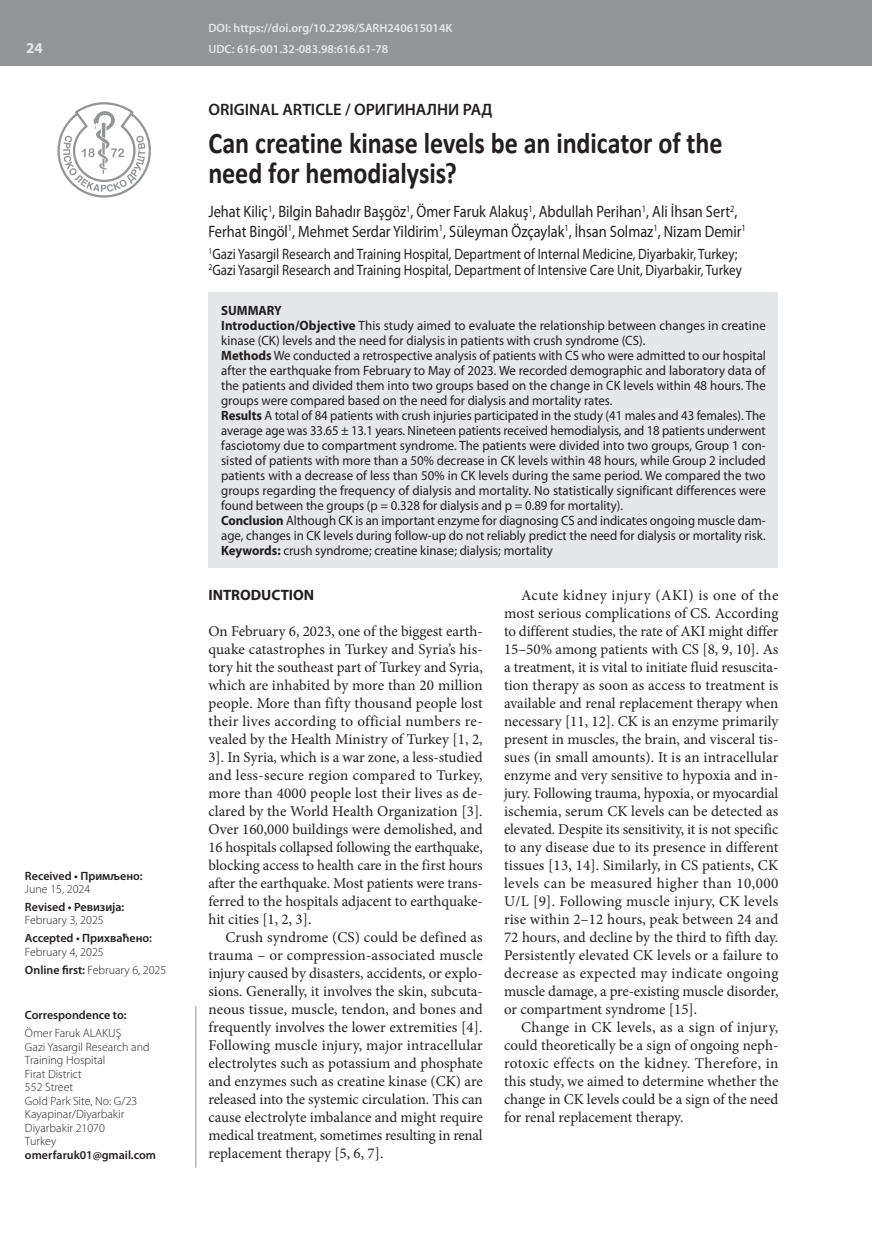
<style>
.page{position:relative;width:872px;height:1234px;background:#fff}
.page>*{position:absolute;margin:0;border:0;box-sizing:border-box;transform-origin:0 0}
.t1{font:700 30px/30px "Calibri";letter-spacing:-.005em;color:#231f20;scale:.87 1}
.t2{font:16.5px/19.5px "Myriad Pro";color:#231f20;scale:.87 1}
.t3{font:600 16.5px "Myriad Pro";color:#231f20}
.t4{font:15px/18px "Minion Pro";letter-spacing:-.005em;color:#231f20;text-align:justify}
.t5{font:15px/15.8px "Myriad Pro";color:#231f20;scale:.87 1}
.t6{font:700 15px "Myriad Pro";color:#231f20}
.t7{font:700 15px "Myriad Pro";color:#e6e7e9}
.t8{font:13.5px/15px "Myriad Pro";color:#231f20;scale:.96 1}
.t9{font:300 12px/13.5px "Myriad Pro";color:#231f20}
.t10{font:600 12px "Myriad Pro";color:#231f20}
.t11{font:600 12px/21.3px "Myriad Pro";color:#e6e7e9}
.s1{font-weight:600}
.s2{font-weight:700}
</style>
<div class="page">
<div style="left:0;top:0;width:872px;height:66px;background:#939598"></div>
<svg style="left:57px;top:102px;width:94px;height:95px"></svg>
<hr style="left:196px;top:1005px;width:1px;height:162px;background:#939598">
<div style="left:208px;top:292px;width:570px;height:275px;background:#e6e7e9"></div>
<p class="t7" style="left:26px;top:38px;width:18px">24</p>
<p class="t10" style="left:25px;top:867px;width:119px">Received • Примљено:</p>
<p class="t9" style="left:25px;top:882px;width:67px">June 15, 2024</p>
<p class="t10" style="left:25px;top:899px;width:101px">Revised • Ревизија:</p>
<p class="t9" style="left:25px;top:913px;width:80px">February 3, 2025</p>
<p class="t10" style="left:25px;top:930px;width:129px">Accepted • Прихваћено:</p>
<p class="t9" style="left:25px;top:942px;width:143px;line-height:17.7px">February 4, 2025<br><span class="s1">Online first:</span> February 6, 2025</p>
<p class="t10" style="left:25px;top:1007px;width:103px">Correspondence to:</p>
<p class="t9" style="left:25px;top:1026px;width:126px">Ömer Faruk ALAKUŞ<br>Gazi Yasargil Research and<br>Training Hospital<br>Firat District<br>552 Street<br>Gold Park Site, No: G/23<br>Kayapinar/Diyarbakir<br>Diyarbakir 21070<br>Turkey</p>
<p class="t10" style="left:25px;top:1146px;width:132px">omerfaruk01@gmail.com</p>
<p class="t11" style="left:208px;top:17px;width:245px">DOI: https://doi.org/10.2298/SARH240615014K<br>UDC: 616-001.32-083.98:616.61-78</p>
<p class="t3" style="left:208px;top:98px;width:286px">ORIGINAL ARTICLE / ОРИГИНАЛНИ РАД</p>
<h1 class="t1" style="left:208px;top:128px;width:592px">Can creatine kinase levels be an indicator of the need for hemodialysis?</h1>
<p class="t2" style="left:208px;top:202px;width:619px">Jehat Kiliç<sup>1</sup>, Bilgin Bahadır Başgöz<sup>1</sup>, Ömer Faruk Alakuş<sup>1</sup>, Abdullah Perihan<sup>1</sup>, Ali İhsan Sert<sup>2</sup>,<br>Ferhat Bingöl<sup>1</sup>, Mehmet Serdar Yildirim<sup>1</sup>, Süleyman Özçaylak<sup>1</sup>, İhsan Solmaz<sup>1</sup>, Nizam Demir<sup>1</sup></p>
<p class="t5" style="left:208px;top:246px;width:614px"><sup>1</sup>Gazi Yasargil Research and Training Hospital, Department of Internal Medicine, Diyarbakir, Turkey;<br><sup>2</sup>Gazi Yasargil Research and Training Hospital, Department of Intensive Care Unit, Diyarbakir, Turkey</p>
<p class="t8" style="left:221px;top:302px;width:569px"><span class="s2">SUMMARY<br>Introduction/Objective</span> This study aimed to evaluate the relationship between changes in creatine kinase (CK) levels and the need for dialysis in patients with crush syndrome (CS).<br><span class="s2">Methods</span> We conducted a retrospective analysis of patients with CS who were admitted to our hospital after the earthquake from February to May of 2023. We recorded demographic and laboratory data of the patients and divided them into two groups based on the change in CK levels within 48 hours. The groups were compared based on the need for dialysis and mortality rates.<br><span class="s2">Results</span> A total of 84 patients with crush injuries participated in the study (41 males and 43 females). The average age was 33.65 ± 13.1 years. Nineteen patients received hemodialysis, and 18 patients underwent fasciotomy due to compartment syndrome. The patients were divided into two groups, Group 1 con&shy;sisted of patients with more than a 50% decrease in CK levels within 48 hours, while Group 2 included patients with a decrease of less than 50% in CK levels during the same period. We compared the two groups regarding the frequency of dialysis and mortality. No statistically significant differences were found between the groups (p = 0.328 for dialysis and p = 0.89 for mortality).<br><span class="s2">Conclusion</span> Although CK is an important enzyme for diagnosing CS and indicates ongoing muscle dam&shy;age, changes in CK levels during follow-up do not reliably predict the need for dialysis or mortality risk.<br><span class="s2">Keywords:</span> crush syndrome; creatine kinase; dialysis; mortality</p>
<p class="t6" style="left:208px;top:585px;width:107px">INTRODUCTION</p>
<p class="t4" style="left:208px;top:622px;width:276px">On February 6, 2023, one of the biggest earth&shy;quake catastrophes in Turkey and Syria’s his&shy;tory hit the southeast part of Turkey and Syria, which are inhabited by more than 20 million people. More than fifty thousand people lost their lives according to official numbers re&shy;vealed by the Health Ministry of Turkey [1, 2, 3]. In Syria, which is a war zone, a less-studied and less-secure region compared to Turkey, more than 4000 people lost their lives as de&shy;clared by the World Health Organization [3].<br>Over 160,000 buildings were demolished, and 16 hospitals collapsed following the earthquake, blocking access to health care in the first hours after the earthquake. Most patients were trans&shy;ferred to the hospitals adjacent to earthquake&shy;hit cities [1, 2, 3].</p>
<p class="t4" style="left:208px;top:928px;width:276px;text-indent:17px">Crush syndrome (CS) could be defined as trauma – or compression-associated muscle injury caused by disasters, accidents, or explo&shy;sions. Generally, it involves the skin, subcuta&shy;neous tissue, muscle, tendon, and bones and frequently involves the lower extremities [4].<br>Following muscle injury, major intracellular electrolytes such as potassium and phosphate and enzymes such as creatine kinase (CK) are released into the systemic circulation. This can cause electrolyte imbalance and might require medical treatment, sometimes resulting in renal replacement therapy [5, 6, 7].</p>
<p class="t4" style="left:504px;top:586px;width:276px;text-indent:17px">Acute kidney injury (AKI) is one of the most serious complications of CS. According to different studies, the rate of AKI might differ 15–50% among patients with CS [8, 9, 10]. As a treatment, it is vital to initiate fluid resuscita&shy;tion therapy as soon as access to treatment is available and renal replacement therapy when necessary [11, 12]. CK is an enzyme primarily present in muscles, the brain, and visceral tis&shy;sues (in small amounts). It is an intracellular enzyme and very sensitive to hypoxia and in&shy;jury. Following trauma, hypoxia, or myocardial ischemia, serum CK levels can be detected as elevated. Despite its sensitivity, it is not specific to any disease due to its presence in different tissues [13, 14]. Similarly, in CS patients, CK levels can be measured higher than 10,000<br>U/L [9]. Following muscle injury, CK levels rise within 2–12 hours, peak between 24 and 72 hours, and decline by the third to fifth day.<br>Persistently elevated CK levels or a failure to decrease as expected may indicate ongoing muscle damage, a pre-existing muscle disorder, or compartment syndrome [15].</p>
<p class="t4" style="left:504px;top:1018px;width:276px;text-indent:17px">Change in CK levels, as a sign of injury, could theoretically be a sign of ongoing neph&shy;rotoxic effects on the kidney. Therefore, in this study, we aimed to determine whether the change in CK levels could be a sign of the need for renal replacement therapy.</p>
</div>
